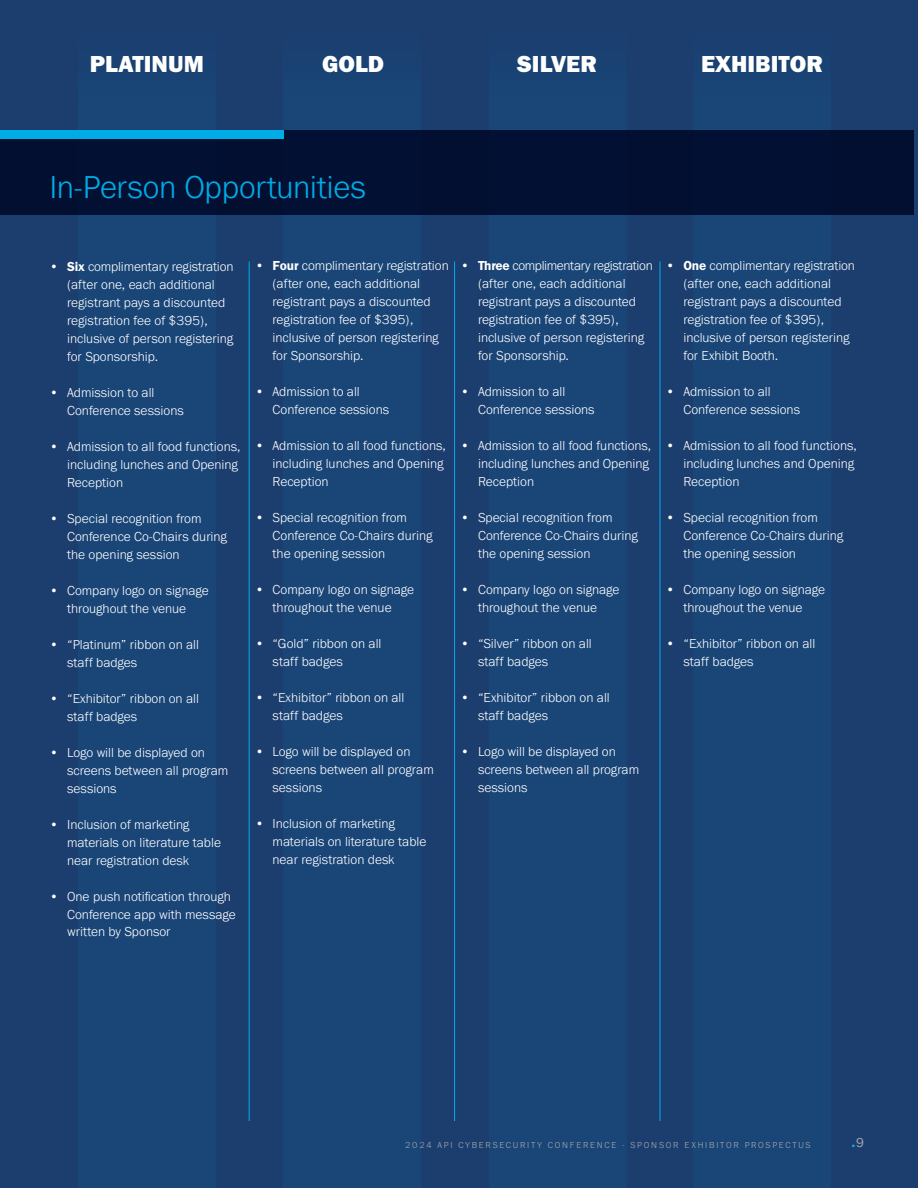
<style>
.page{position:relative;width:918px;height:1188px;background:#1b3e6f}
.page>*{position:absolute;margin:0;border:0;box-sizing:border-box;transform-origin:0 0}
.t1{font:300 32.85px "Franklin Gothic URW";letter-spacing:-.01em;color:#00ace6}
.t2{font:24px "Franklin Gothic URW Hea";color:#fff}
.t3{font:21px "Franklin Gothic URW Boo";color:#16ace3}
.t4{font:300 13.5px/18px "Franklin Gothic URW";color:#fff}
.t5{font:300 9px "Franklin Gothic URW";letter-spacing:.2em;color:#a7a9ac}
.s1{font-family:"Franklin Gothic URW Dem";font-weight:400}
.s2{font-size:13.5px;color:#a7a9ac}
</style>
<div class="page">
<div style="left:489px;top:0;width:138px;height:1188px;background:#194577"></div>
<div style="left:284px;top:0;width:137px;height:1188px;background:#194577"></div>
<div style="left:78px;top:0;width:138px;height:1188px;background:#194577"></div>
<div style="left:694px;top:0;width:137px;height:1188px;background:#194577"></div>
<div style="left:0;top:131px;width:914px;height:84px;background:#021033"></div>
<div style="left:0;top:131px;width:284px;height:8px;background:#00ace6"></div>
<hr style="left:249px;top:262px;width:1px;height:859px;background:#00aeef">
<hr style="left:454px;top:262px;width:1px;height:859px;background:#00aeef">
<hr style="left:660px;top:262px;width:1px;height:859px;background:#00aeef">
<h2 class="t2" style="left:90px;top:48px;width:116px">PLATINUM</h2>
<h2 class="t2" style="left:322px;top:48px;width:63px">GOLD</h2>
<h2 class="t2" style="left:517px;top:48px;width:81px">SILVER</h2>
<h2 class="t2" style="left:701px;top:48px;width:123px">EXHIBITOR</h2>
<h1 class="t1" style="left:50px;top:167px;width:318px">In-Person Opportunities</h1>
<p class="t4" style="left:67px;top:257px;width:168px;text-indent:-18px"><span class="s1">• Six</span> complimentary registration (after one, each additional registrant pays a discounted registration fee of $395), inclusive of person registering for Sponsorship.</p>
<p class="t4" style="left:67px;top:383px;width:118px;text-indent:-18px">• Admission to all<br>Conference sessions</p>
<p class="t4" style="left:67px;top:437px;width:175px;text-indent:-18px">• Admission to all food functions, including lunches and Opening<br>Reception</p>
<p class="t4" style="left:67px;top:509px;width:161px;text-indent:-18px">• Special recognition from<br>Conference Co-Chairs during the opening session</p>
<p class="t4" style="left:50px;top:581px;width:161px;text-align:center">• Company logo on signage throughout the venue</p>
<p class="t4" style="left:67px;top:635px;width:133px;text-indent:-18px">• “Platinum” ribbon on all staff badges</p>
<p class="t4" style="left:67px;top:689px;width:133px;text-indent:-18px">• “Exhibitor” ribbon on all staff badges</p>
<p class="t4" style="left:67px;top:743px;width:163px;text-indent:-18px">• Logo will be displayed on screens between all program sessions</p>
<p class="t4" style="left:67px;top:815px;width:155px;text-indent:-18px">• Inclusion of marketing materials on literature table near registration desk</p>
<p class="t4" style="left:67px;top:887px;width:170px;text-indent:-18px">• One push notification through<br>Conference app with message written by Sponsor</p>
<p class="t4" style="left:273px;top:257px;width:178px;text-indent:-18px"><span class="s1">• Four</span> complimentary registration (after one, each additional registrant pays a discounted registration fee of $395), inclusive of person registering for Sponsorship.</p>
<p class="t4" style="left:273px;top:383px;width:118px;text-indent:-18px">• Admission to all<br>Conference sessions</p>
<p class="t4" style="left:273px;top:437px;width:175px;text-indent:-18px">• Admission to all food functions, including lunches and Opening<br>Reception</p>
<p class="t4" style="left:273px;top:509px;width:161px;text-indent:-18px">• Special recognition from<br>Conference Co-Chairs during the opening session</p>
<p class="t4" style="left:255px;top:581px;width:161px;text-align:center">• Company logo on signage throughout the venue</p>
<p class="t4" style="left:273px;top:635px;width:110px;text-indent:-18px">• “Gold” ribbon on all staff badges</p>
<p class="t4" style="left:273px;top:689px;width:133px;text-indent:-18px">• “Exhibitor” ribbon on all staff badges</p>
<p class="t4" style="left:273px;top:743px;width:163px;text-indent:-18px">• Logo will be displayed on screens between all program sessions</p>
<p class="t4" style="left:273px;top:815px;width:155px;text-indent:-18px">• Inclusion of marketing materials on literature table near registration desk</p>
<p class="t4" style="left:478px;top:257px;width:176px;text-indent:-18px"><span class="s1">• Three</span> complimentary registration (after one, each additional registrant pays a discounted registration fee of $395), inclusive of person registering for Sponsorship.</p>
<p class="t4" style="left:478px;top:383px;width:118px;text-indent:-18px">• Admission to all<br>Conference sessions</p>
<p class="t4" style="left:478px;top:437px;width:175px;text-indent:-18px">• Admission to all food functions, including lunches and Opening<br>Reception</p>
<p class="t4" style="left:478px;top:509px;width:161px;text-indent:-18px">• Special recognition from<br>Conference Co-Chairs during the opening session</p>
<p class="t4" style="left:460px;top:581px;width:161px;text-align:center">• Company logo on signage throughout the venue</p>
<p class="t4" style="left:478px;top:635px;width:115px;text-indent:-18px">• “Silver” ribbon on all staff badges</p>
<p class="t4" style="left:478px;top:689px;width:133px;text-indent:-18px">• “Exhibitor” ribbon on all staff badges</p>
<p class="t4" style="left:478px;top:743px;width:163px;text-indent:-18px">• Logo will be displayed on screens between all program sessions</p>
<p class="t4" style="left:683px;top:257px;width:173px;text-indent:-18px"><span class="s1">• One</span> complimentary registration (after one, each additional registrant pays a discounted registration fee of $395), inclusive of person registering for Exhibit Booth.</p>
<p class="t4" style="left:683px;top:382px;width:118px;text-indent:-18px">• Admission to all<br>Conference sessions</p>
<p class="t4" style="left:683px;top:436px;width:175px;text-indent:-18px">• Admission to all food functions, including lunches and Opening<br>Reception</p>
<p class="t4" style="left:683px;top:508px;width:161px;text-indent:-18px">• Special recognition from<br>Conference Co-Chairs during the opening session</p>
<p class="t4" style="left:666px;top:580px;width:161px;text-align:center">• Company logo on signage throughout the venue</p>
<p class="t4" style="left:683px;top:634px;width:133px;text-indent:-18px">• “Exhibitor” ribbon on all staff badges</p>
<p class="t5" style="left:405px;top:1139px;width:407px">2024 API CYBERSECURITY CONFERENCE - SPONSOR EXHIBITOR PROSPECTUS</p>
<h3 class="t3" style="left:851px;top:1127px;width:15px">.<span class="s2">9</span></h3>
</div>
